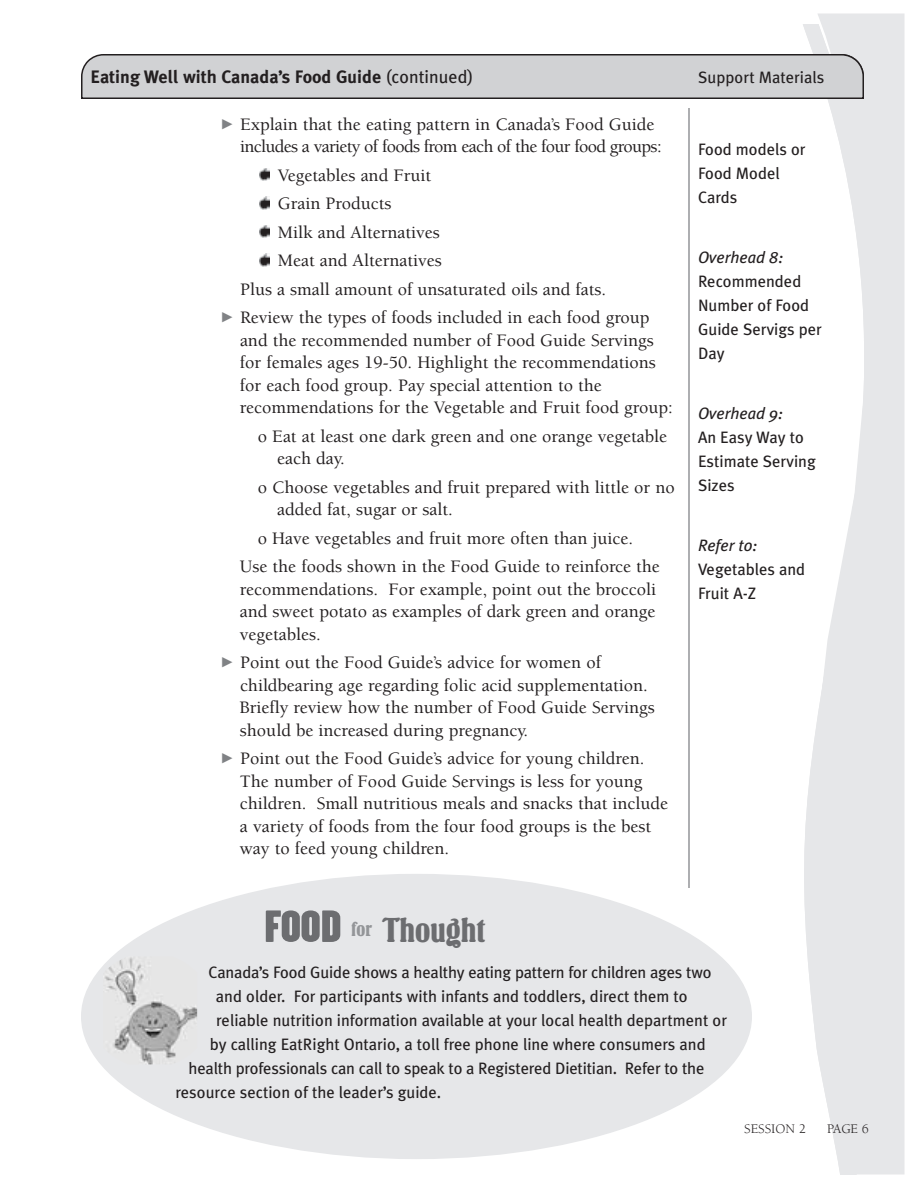
<style>
.page{position:relative;width:918px;height:1188px;background:#fff}
.page>*{position:absolute;margin:0;border:0;box-sizing:border-box;transform-origin:0 0}
.t1{font:36px "Springfield LT";color:#6c6d70}
.t2{font:500 18px/22.5px "Berkeley";color:#231f20}
.t3{font:500 18px/22.5px "Berkeley";letter-spacing:-.035em;color:#231f20}
.t4{font:700 18px "Meta Plus";color:#231f20}
.t5{font:16.5px/24px "Meta Plus";color:#231f20}
.t6{font:italic 16.5px "Meta Plus";color:#231f20}
.t7{font:13.5px "Berkeley";color:#231f20}
.s1{font-weight:400}
.s2{font-family:"Garage Gothic";font-weight:900;font-size:45px}
</style>
<div class="page">
<hr style="left:688px;top:48px;width:2px;height:840px;background:#939598">
<div style="left:54px;top:45px;width:687px;height:63px;background:#fff"></div>
<svg style="left:782px;top:24px;width:122px;height:1150px;fill:#e6e7e9"></svg>
<svg style="left:81px;top:54px;width:783px;height:44px;background:#c8c9cb"></svg>
<div style="left:81px;top:874px;width:671px;height:285px;background:#e6e7e9;border-radius:50%"></div>
<img style="left:104px;top:957px;width:93px;height:107px">
<svg style="left:259px;top:254px;width:10px;height:12px"></svg>
<svg style="left:259px;top:225px;width:10px;height:13px"></svg>
<svg style="left:259px;top:197px;width:10px;height:12px"></svg>
<svg style="left:259px;top:168px;width:10px;height:13px"></svg>
<p class="t4" style="left:90px;top:67px;width:501px">5 to 10 a Day: Canada’s Food Guide to Heal hy Eating <span class="s1">(continued)</span></p>
<p class="t4" style="left:90px;top:67px;width:385px">Eating Well with Canada’s Food Guide <span class="s1">(continued)</span></p>
<p class="t5" style="left:698px;top:66px;width:128px">Support Materials</p>
<p class="t3" style="left:240px;top:114px;width:423px;text-indent:-18px"><sup>-</sup> Explain that the eating pattern in Canada’s Food Guide includes a variety of foods from each of the four food groups:</p>
<p class="t2" style="left:278px;top:165px;width:155px">Vegetables and Fruit</p>
<p class="t2" style="left:278px;top:194px;width:115px">Grain Products</p>
<p class="t2" style="left:278px;top:222px;width:164px">Milk and Alternatives</p>
<p class="t2" style="left:278px;top:251px;width:166px">Meat and Alternatives</p>
<p class="t2" style="left:240px;top:279px;width:368px">Plus a small amount of unsaturated oils and fats.</p>
<p class="t2" style="left:240px;top:308px;width:435px;text-indent:-18px"><sup>-</sup> Review the types of foods included in each food group and the recommended number of Food Guide Servings for females ages 19-50. Highlight the recommendations for each food group. Pay special attention to the recommendations for the Vegetable and Fruit food group:</p>
<p class="t2" style="left:277px;top:426px;width:392px;text-indent:-19px">o Eat at least one dark green and one orange vegetable each day.</p>
<p class="t2" style="left:277px;top:477px;width:399px;text-indent:-19px">o Choose vegetables and fruit prepared with little or no added fat, sugar or salt.</p>
<p class="t2" style="left:240px;top:525px;width:422px;line-height:28.5px;text-align:center">o Have vegetables and fruit more often than juice.<br>Use the foods shown in the Food Guide to reinforce the</p>
<p class="t2" style="left:240px;top:579px;width:418px;text-align:justify">recommendations. For example, point out the broccoli and sweet potato as examples of dark green and orange vegetables.</p>
<p class="t2" style="left:240px;top:653px;width:416px;text-indent:-18px"><sup>-</sup> Point out the Food Guide’s advice for women of childbearing age regarding folic acid supplementation.<br>Briefly review how the number of Food Guide Servings should be increased during pregnancy.</p>
<p class="t2" style="left:240px;top:749px;width:430px;text-indent:-18px"><sup>-</sup> Point out the Food Guide’s advice for young children.<br>The number of Food Guide Servings is less for young children. Small nutritious meals and snacks that include a variety of foods from the four food groups is the best way to feed young children.</p>
<p class="t5" style="left:698px;top:137px;width:109px">Food models or<br>Food Model<br>Cards</p>
<p class="t6" style="left:698px;top:248px;width:87px">Overhead 8:</p>
<p class="t5" style="left:698px;top:270px;width:125px">Recommended<br>Number of Food<br>Guide Servigs per<br>Day</p>
<p class="t6" style="left:698px;top:404px;width:87px">Overhead 9:</p>
<p class="t5" style="left:698px;top:426px;width:119px">An Easy Way to<br>Estimate Serving<br>Sizes</p>
<p class="t6" style="left:698px;top:536px;width:61px">Refer to:</p>
<p class="t5" style="left:698px;top:558px;width:109px">Vegetables and<br>Fruit A-Z</p>
<h1 class="t1" style="left:264px;top:908px;width:223px"><span class="s2">FOOD</span> <sup>for</sup> Thought</h1>
<p class="t5" style="left:209px;top:960px;width:505px">Canada’s Food Guide shows a healthy eating pattern for children ages two</p>
<p class="t5" style="left:216px;top:984px;width:473px">and older. For participants with infants and toddlers, direct them to</p>
<p class="t5" style="left:216px;top:1008px;width:512px">reliable nutrition information available at your local health department or</p>
<p class="t5" style="left:210px;top:1032px;width:497px">by calling EatRight Ontario, a toll free phone line where consumers and</p>
<p class="t5" style="left:189px;top:1056px;width:517px">health professionals can call to speak to a Registered Dietitian. Refer to the</p>
<p class="t5" style="left:175px;top:1080px;width:267px">resource section of the leader’s guide.</p>
<p class="t7" style="left:744px;top:1123px;width:63px">SESSION 2</p>
<p class="t7" style="left:827px;top:1123px;width:43px">PAGE 6</p>
</div>
